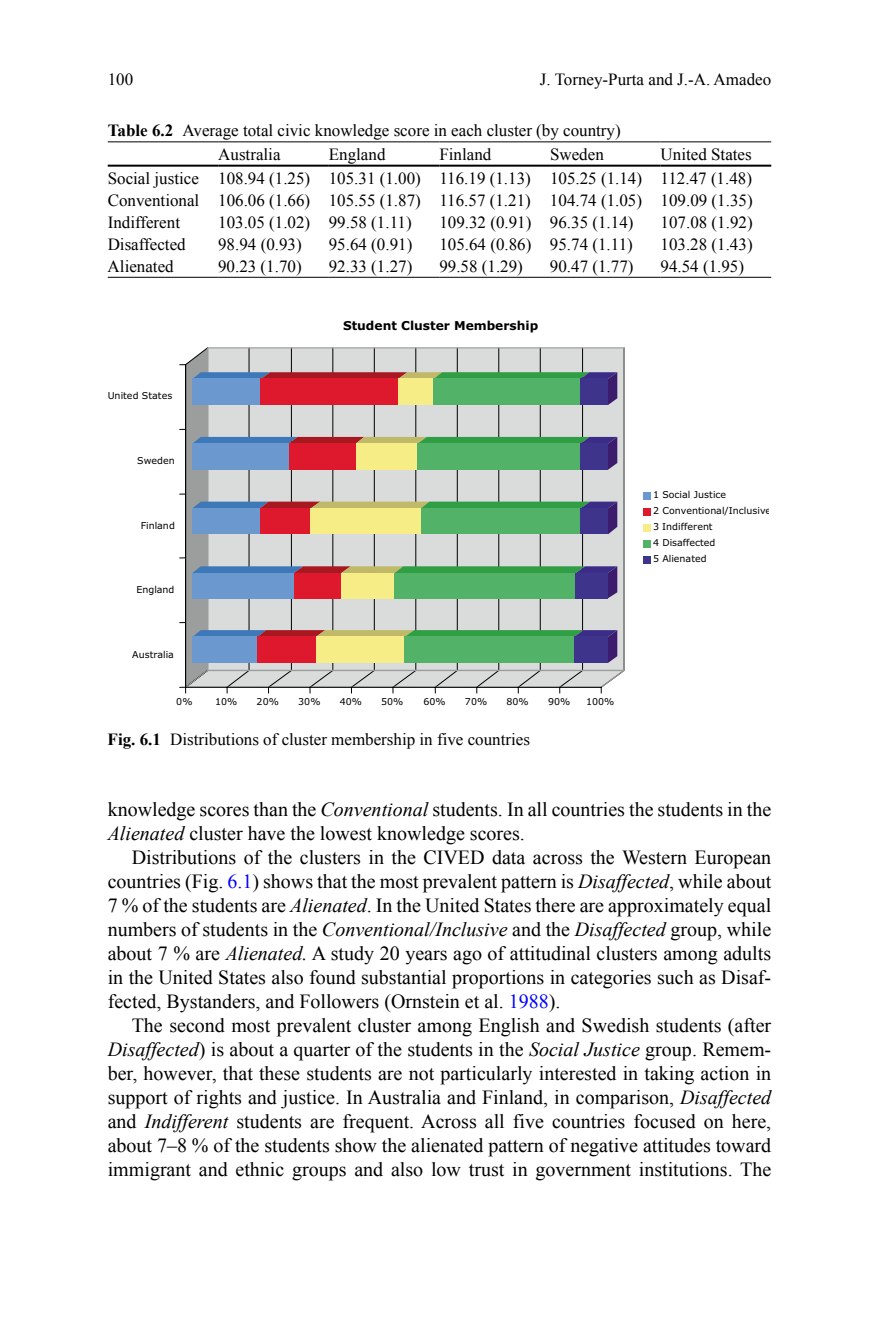
<style>
.page{position:relative;width:879px;height:1333px;background:#fff}
.page>*{position:absolute;margin:0;border:0;box-sizing:border-box;transform-origin:0 0}
.t1{font:20px/24px "Times New Roman";color:#000;text-align:justify}
.t2{font:17px/23.8px "Times New Roman";color:#000}
.t3{font:700 12.2px "Verdana";color:#000}
.t4{font:9.4px/16px "Verdana";letter-spacing:.005em;color:#000}
.s1{font-weight:700}
.s2{font-style:italic}
.s3{color:#00f}
</style>
<div class="page">
<hr style="left:218px;top:141px;width:111px;height:1px;background:#000">
<hr style="left:329px;top:141px;width:110px;height:1px;background:#000">
<hr style="left:439px;top:141px;width:111px;height:1px;background:#000">
<hr style="left:550px;top:141px;width:110px;height:1px;background:#000">
<hr style="left:660px;top:141px;width:111px;height:1px;background:#000">
<hr style="left:108px;top:165px;width:110px;height:2px;background:#000">
<hr style="left:218px;top:165px;width:111px;height:2px;background:#000">
<hr style="left:329px;top:165px;width:110px;height:2px;background:#000">
<hr style="left:439px;top:165px;width:111px;height:2px;background:#000">
<hr style="left:550px;top:165px;width:110px;height:2px;background:#000">
<hr style="left:660px;top:165px;width:111px;height:2px;background:#000">
<hr style="left:108px;top:141px;width:110px;height:1px;background:#000">
<hr style="left:108px;top:277px;width:110px;height:1px;background:#000">
<hr style="left:218px;top:277px;width:111px;height:1px;background:#000">
<hr style="left:329px;top:277px;width:110px;height:1px;background:#000">
<hr style="left:439px;top:277px;width:111px;height:1px;background:#000">
<hr style="left:550px;top:277px;width:110px;height:1px;background:#000">
<hr style="left:660px;top:277px;width:111px;height:1px;background:#000">
<svg style="left:180px;top:348px;width:445px;height:345px;background:#acb2a7"></svg>
<div style="left:643px;top:492px;width:8px;height:8px;background:#6a98cf"></div>
<div style="left:643px;top:508px;width:8px;height:8px;background:#de192d"></div>
<div style="left:643px;top:524px;width:8px;height:8px;background:#f7ed87"></div>
<div style="left:643px;top:540px;width:8px;height:8px;background:#52b268"></div>
<div style="left:643px;top:556px;width:8px;height:7px;background:#3f348c"></div>
<p class="t2" style="left:108px;top:67px;width:27px">100</p>
<p class="t2" style="left:540px;top:67px;width:233px">J. Torney-Purta and J.-A. Amadeo</p>
<p class="t2" style="left:218px;top:118px;width:404px;text-indent:-110px"><span class="s1">Table 6.2</span> Average total civic knowledge score in each cluster (by country)<br>Australia</p>
<p class="t2" style="left:108px;top:142px;width:646px;text-align:right">United States<br>Social justice 108.94 (1.25) 105.31 (1.00) 116.19 (1.13) 105.25 (1.14) 112.47 (1.48)</p>
<p class="t2" style="left:108px;top:189px;width:646px;line-height:22px">Conventional 106.06 (1.66) 105.55 (1.87) 116.57 (1.21) 104.74 (1.05) 109.09 (1.35)<br>Indifferent</p>
<p class="t2" style="left:329px;top:142px;width:58px">England</p>
<p class="t2" style="left:439px;top:142px;width:53px">Finland</p>
<p class="t2" style="left:550px;top:142px;width:55px">Sweden</p>
<p class="t2" style="left:218px;top:210px;width:195px">103.05 (1.02) 99.58 (1.11)</p>
<p class="t2" style="left:439px;top:210px;width:196px">109.32 (0.91) 96.35 (1.14)</p>
<p class="t2" style="left:660px;top:210px;width:94px">107.08 (1.92)</p>
<p class="t2" style="left:108px;top:232px;width:80px">Disaffected</p>
<p class="t2" style="left:218px;top:232px;width:85px">98.94 (0.93)</p>
<p class="t2" style="left:329px;top:232px;width:85px">95.64 (0.91)</p>
<p class="t2" style="left:439px;top:232px;width:195px">105.64 (0.86) 95.74 (1.11)</p>
<p class="t2" style="left:660px;top:232px;width:94px">103.28 (1.43)</p>
<p class="t2" style="left:108px;top:254px;width:68px">Alienated</p>
<p class="t2" style="left:218px;top:254px;width:85px">90.23 (1.70)</p>
<p class="t2" style="left:329px;top:254px;width:85px">92.33 (1.27)</p>
<p class="t2" style="left:439px;top:254px;width:85px">99.58 (1.29)</p>
<p class="t2" style="left:550px;top:254px;width:85px">90.47 (1.77)</p>
<p class="t2" style="left:660px;top:254px;width:85px">94.54 (1.95)</p>
<p class="t4" style="left:108px;top:388px;width:66px">United States</p>
<p class="t4" style="left:137px;top:452px;width:39px">Sweden</p>
<p class="t4" style="left:141px;top:517px;width:36px">Finland</p>
<p class="t4" style="left:136px;top:581px;width:39px">England</p>
<p class="t4" style="left:132px;top:646px;width:43px">Australia</p>
<p class="t3" style="left:343px;top:318px;width:197px">Student Cluster Membership</p>
<p class="t4" style="left:176px;top:693px;width:18px">0%</p>
<p class="t4" style="left:215px;top:693px;width:24px">10%</p>
<p class="t4" style="left:257px;top:693px;width:24px">20%</p>
<p class="t4" style="left:298px;top:693px;width:24px">30%</p>
<p class="t4" style="left:340px;top:693px;width:24px">40%</p>
<p class="t4" style="left:381px;top:693px;width:24px">50%</p>
<p class="t4" style="left:423px;top:693px;width:24px">60%</p>
<p class="t4" style="left:465px;top:693px;width:24px">70%</p>
<p class="t4" style="left:506px;top:693px;width:24px">80%</p>
<p class="t4" style="left:548px;top:693px;width:24px">90%</p>
<p class="t4" style="left:586px;top:693px;width:30px">100%</p>
<p class="t2" style="left:108px;top:727px;width:424px"><span class="s1">Fig. 6.1</span> Distributions of cluster membership in five countries</p>
<p class="t4" style="left:653px;top:486px;width:120px">1 Social Justice<br>2 Conventional/Inclusive<br>3 Indifferent<br>4 Disaffected<br>5 Alienated</p>
<p class="t1" style="left:108px;top:796px;width:665px">knowledge scores than the <span class="s2">Conventional</span> students. In all countries the students in the<br><span class="s2">Alienated</span> cluster have the lowest knowledge scores.</p>
<p class="t1" style="left:108px;top:844px;width:665px;text-indent:24px">Distributions of the clusters in the CIVED data across the Western European countries (Fig. <span class="s3">6.1</span>) shows that the most prevalent pattern is <span class="s2">Disaffected</span>, while about 7 % of the students are <span class="s2">Alienated</span>. In the United States there are approximately equal numbers of students in the <span class="s2">Conventional/Inclusive</span> and the <span class="s2">Disaffected</span> group, while about 7 % are <span class="s2">Alienated.</span> A study 20 years ago of attitudinal clusters among adults in the United States also found substantial proportions in categories such as Disaf&shy;fected, Bystanders, and Followers (Ornstein et al. <span class="s3">1988</span>).</p>
<p class="t1" style="left:108px;top:1012px;width:665px;text-indent:24px">The second most prevalent cluster among English and Swedish students (after <span class="s2">Disaffected</span>) is about a quarter of the students in the <span class="s2">Social Justice</span> group. Remem&shy;ber, however, that these students are not particularly interested in taking action in support of rights and justice. In Australia and Finland, in comparison, <span class="s2">Disaffected </span>and <span class="s2">Indifferent</span> students are frequent. Across all five countries focused on here, about 7–8 % of the students show the alienated pattern of negative attitudes toward immigrant and ethnic groups and also low trust in government institutions. The</p>
</div>
